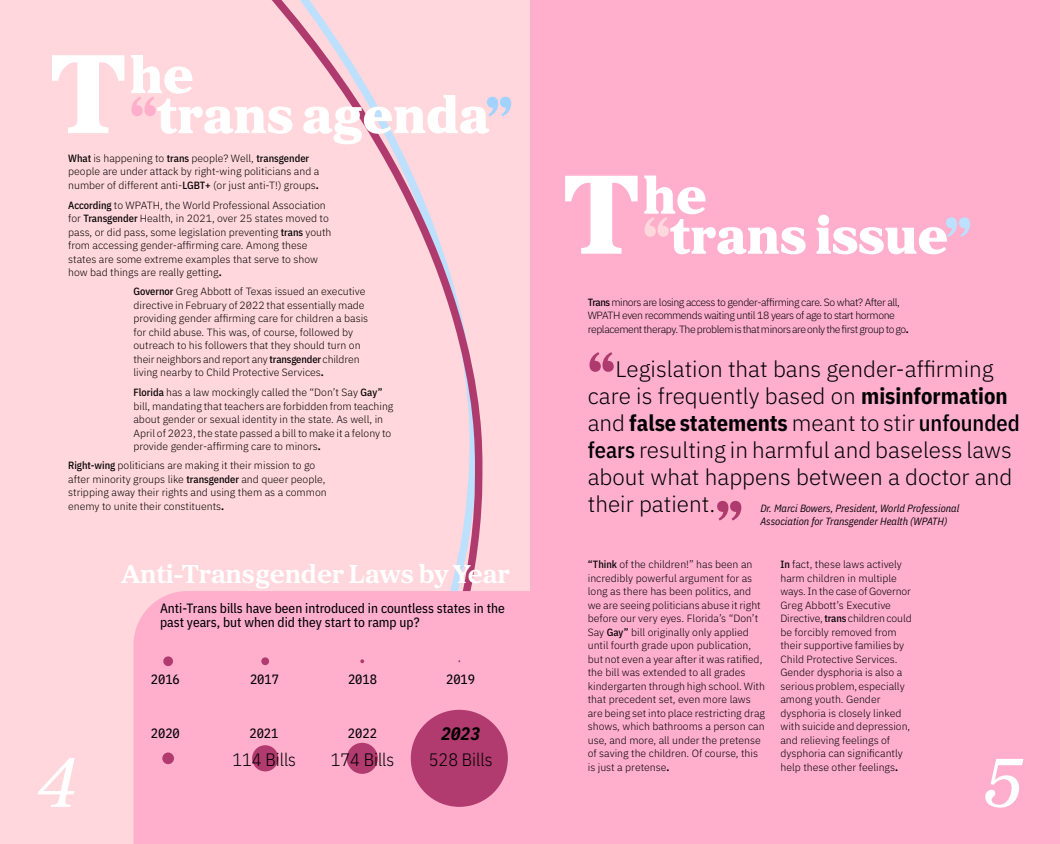
<style>
.page{position:relative;width:1060px;height:844px;background:#fff}
.page>*{position:absolute;margin:0;border:0;box-sizing:border-box;transform-origin:0 0}
.t1{font:italic 72px "Proxima Sera";color:#fff}
.t2{font:900 54px/40px "Proxima Sera";color:#fff}
.t3{font:900 54px "Proxima Sera";color:#af3b6e}
.t4{font:700 27px "Proxima Sera";color:#fff}
.t5{font:300 22.5px/27px "IBM Plex Sans";color:#000}
.t6{font:700 22.5px "IBM Plex Sans Cond";color:#000}
.t7{font:300 18px "IBM Plex Sans Cond";color:#000}
.t8{font:italic 700 18px "IBM Plex Sans Cond";color:#000}
.t9{font:13.5px/13.5px "IBM Plex Sans Cond Text";color:#000}
.t10{font:300 10.5px/13.5px "IBM Plex Sans";color:#000}
.t11{font:300 10.5px/13.5px "IBM Plex Sans";letter-spacing:-.04em;color:#000}
.t12{font:italic 10.5px/13.5px "IBM Plex Sans Cond";color:#000}
.s1{font-size:117.07px}
.s2{color:#ffafcc}
.s3{color:#a2d2ff}
.s4{font-family:"IBM Plex Sans Cond";font-weight:500}
.s5{font-family:"IBM Plex Sans Cond";font-weight:700}
.s6{color:#ffd7dc}
.s7{color:#bde0fe}
.s8{font-family:"IBM Plex Sans";font-weight:300}
.s9{font-weight:500}
</style>
<div class="page">
<div style="left:530px;top:0;width:530px;height:844px;background:#ffafcc"></div>
<div style="left:0;top:0;width:530px;height:844px;background:#ffd7dc"></div>
<svg style="left:272px;top:0;width:211px;height:591px"></svg>
<div style="left:133px;top:591px;width:397px;height:253px;background:#ffafcc"></div>
<svg style="left:360px;top:659px;width:4px;height:4px"></svg>
<div style="left:163px;top:656px;width:10px;height:10px;background:#b13a6e;border-radius:50%"></div>
<div style="left:261px;top:657px;width:8px;height:8px;background:#b13a6e;border-radius:50%"></div>
<div style="left:411px;top:710px;width:97px;height:97px;background:#b13a6e;border-radius:50%"></div>
<div style="left:347px;top:743px;width:31px;height:31px;background:#b13a6e;border-radius:50%"></div>
<div style="left:162px;top:752px;width:12px;height:12px;background:#b13a6e;border-radius:50%"></div>
<div style="left:252px;top:745px;width:26px;height:26px;background:#b13a6e;border-radius:50%"></div>
<h2 class="t2" style="left:130px;top:53px;width:385px;text-indent:-81px"><span class="s1">T</span>he<br><span class="s2">“</span>trans agenda<span class="s3">”</span></h2>
<p class="t10" style="left:68px;top:150px;width:253px"><span class="s4">What</span> is happening to <span class="s4">trans</span> people? Well, <span class="s4">transgender </span>people are under attack by right-wing politicians and a number of different anti-<span class="s4">LGBT+</span> (or just anti-T!) groups<span class="s5">.</span></p>
<p class="t10" style="left:68px;top:197px;width:265px"><span class="s4">According</span> to WPATH, the World Professional Association for <span class="s4">Transgender</span> Health, in 2021, over 25 states moved to pass, or did pass, some legislation preventing <span class="s4">trans</span> youth from accessing gender-affirming care. Among these states are some extreme examples that serve to show how bad things are really getting<span class="s5">.</span></p>
<p class="t10" style="left:133px;top:284px;width:236px"><span class="s4">Governor</span> Greg Abbott of Texas issued an executive directive in February of 2022 that essentially made providing gender affirming care for children a basis for child abuse. This was, of course, followed by outreach to his followers that they should turn on their neighbors and report any <span class="s4">transgender</span> children living nearby to Child Protective Services<span class="s5">.</span></p>
<p class="t10" style="left:133px;top:385px;width:262px"><span class="s4">Florida</span> has a law mockingly called the “Don’t Say <span class="s4">Gay” </span>bill, mandating that teachers are forbidden from teaching about gender or sexual identity in the state. As well, in April of 2023, the state passed a bill to make it a felony to provide gender-affirming care to minors<span class="s5">.</span></p>
<p class="t10" style="left:68px;top:458px;width:260px"><span class="s4">Right-wing</span> politicians are making it their mission to go after minority groups like <span class="s4">transgender</span> and queer people, stripping away their rights and using them as a common enemy to unite their constituents<span class="s5">.</span></p>
<h2 class="t2" style="left:643px;top:174px;width:330px;text-indent:-81px"><span class="s1">T</span>he<br><span class="s6">“</span>trans issue<span class="s7">”</span></h2>
<p class="t11" style="left:588px;top:295px;width:323px"><span class="s4">Trans</span> minors are losing access to gender-affirming care. So what? After all,<br>WPATH even recommends waiting until 18 years of age to start hormone replacement therapy. The problem is that minors are only the first group to go<span class="s5">.</span></p>
<h2 class="t3" style="left:588px;top:326px;width:29px">“</h2>
<h3 class="t5" style="left:588px;top:353px;width:421px;text-indent:28px">Legislation that bans gender-affirming care is frequently based on <span class="s5">misinformation</span></h3>
<h3 class="t6" style="left:588px;top:405px;width:433px"><span class="s8">and</span> false statements <span class="s8">meant to stir</span> <span class="s9">unfounded</span></h3>
<h3 class="t5" style="left:588px;top:434px;width:426px;text-align:justify"><span class="s4">fears</span> resulting in harmful and baseless laws about what happens between a doctor and their patient.</h3>
<h2 class="t3" style="left:715px;top:475px;width:29px">”</h2>
<p class="t12" style="left:760px;top:500px;width:200px">Dr. Marci Bowers, President, World Professional<br>Association for Transgender Health (WPATH)</p>
<p class="t10" style="left:588px;top:557px;width:179px"><span class="s4">“Think</span> of the children!” has been an incredibly powerful argument for as long as there has been politics, and we are seeing politicians abuse it right before our very eyes. Florida’s “Don’t Say <span class="s4">Gay”</span> bill originally only applied until fourth grade upon publication, but not even a year after it was ratified, the bill was extended to all grades kindergarten through high school. With that precedent set, even more laws are being set into place restricting drag shows, which bathrooms a person can use, and more, all under the pretense of saving the children. Of course, this is just a pretense<span class="s5">.</span></p>
<p class="t10" style="left:780px;top:557px;width:133px"><span class="s4">In</span> fact, these laws actively harm children in multiple ways. In the case of Governor<br>Greg Abbott’s Executive<br>Directive, <span class="s4">trans</span> children could be forcibly removed from their supportive families by<br>Child Protective Services.<br>Gender dysphoria is also a serious problem, especially among youth. Gender dysphoria is closely linked with suicide and depression, and relieving feelings of dysphoria can significantly help these other feelings<span class="s5">.</span></p>
<h3 class="t4" style="left:121px;top:552px;width:390px">Anti-Transgender Laws by Year</h3>
<p class="t9" style="left:160px;top:600px;width:346px">Anti-Trans bills have been introduced in countless states in the past years, but when did they start to ramp up?</p>
<p class="t9" style="left:151px;top:671px;width:31px">2016</p>
<p class="t9" style="left:250px;top:671px;width:31px">2017</p>
<p class="t9" style="left:348px;top:671px;width:31px">2018</p>
<p class="t9" style="left:446px;top:671px;width:31px">2019</p>
<h3 class="t8" style="left:441px;top:719px;width:40px">2023</h3>
<p class="t9" style="left:151px;top:726px;width:31px">2020</p>
<p class="t9" style="left:249px;top:726px;width:31px">2021</p>
<p class="t9" style="left:348px;top:726px;width:31px">2022</p>
<h3 class="t7" style="left:232px;top:746px;width:65px">114 Bills</h3>
<h3 class="t7" style="left:331px;top:746px;width:65px">174 Bills</h3>
<h3 class="t7" style="left:429px;top:746px;width:65px">528 Bills</h3>
<h1 class="t1" style="left:37px;top:725px;width:41px">4</h1>
<h1 class="t1" style="left:983px;top:725px;width:41px">5</h1>
</div>
